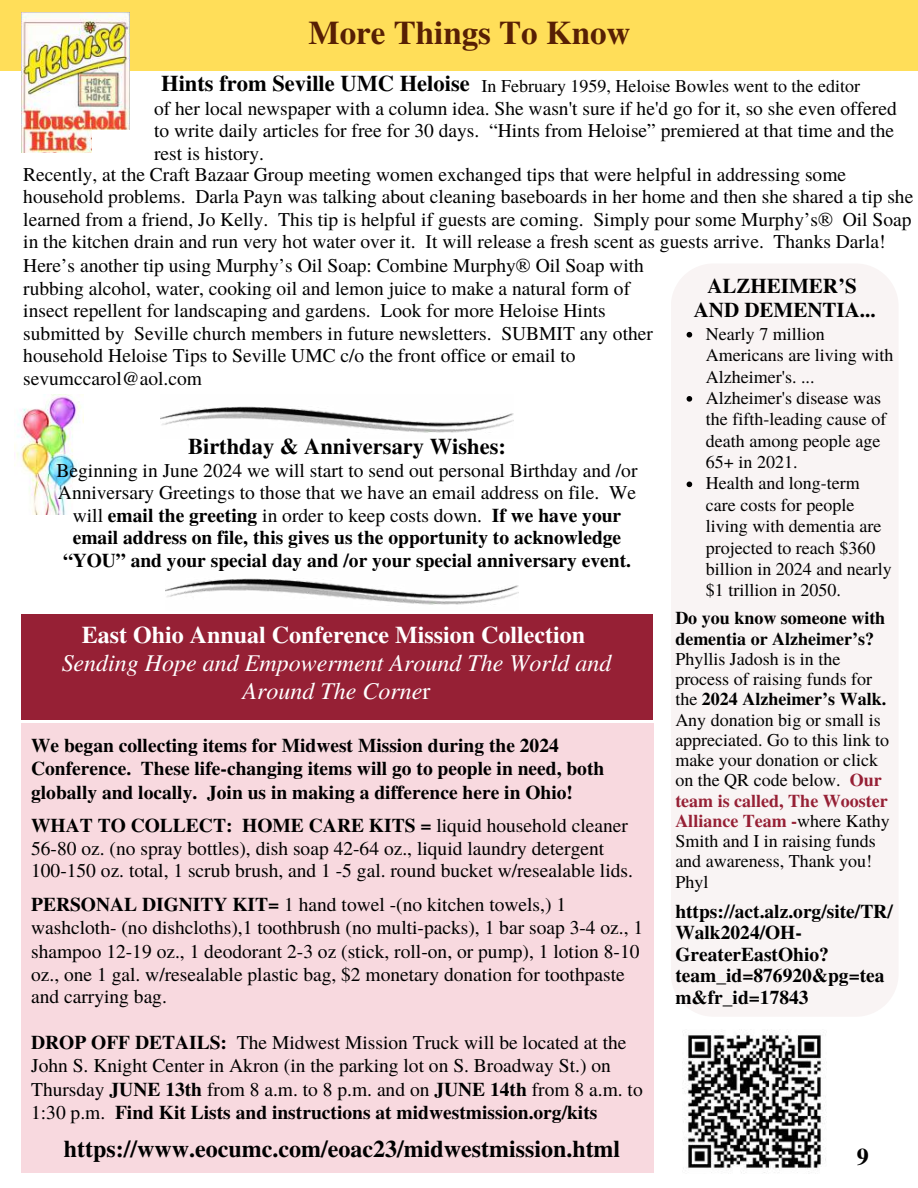
<style>
.page{position:relative;width:918px;height:1188px;background:#fff}
.page>*{position:absolute;margin:0;border:0;box-sizing:border-box;transform-origin:0 0}
.t1{font:700 33px "Te X Gyre Termes";color:#571f04}
.t2{font:italic 24px/28.2px "Te X Gyre Termes";color:#fff;text-align:center}
.t3{font:700 24px "Te X Gyre Termes";color:#000}
.t4{font:700 22.5px "Te X Gyre Termes";color:#000}
.t5{font:700 21px/24.8px "Te X Gyre Termes";color:#000;text-align:center}
.t6{font:19.5px/22.5px "Te X Gyre Termes";color:#000}
.t7{font:700 19.5px/21.3px "Te X Gyre Termes";color:#000}
.t8{font:18px/21.3px "Te X Gyre Termes";color:#000}
.t9{font:700 18px/20.2px "Te X Gyre Termes";color:#000}
.s1{font-weight:700}
.s2{font-weight:700;color:#962035}
.s3{font-weight:700;font-style:normal}
.s4{font-style:normal}
</style>
<div class="page">
<div style="left:0;top:0;width:918px;height:71px;background:#ffde59"></div>
<div style="left:21px;top:723px;width:632px;height:450px;background:#f8d9df"></div>
<img style="left:21px;top:13px;width:108px;height:139px">
<div style="left:92px;top:130px;width:53px;height:28px;background:#fff"></div>
<img style="left:160px;top:406px;width:353px;height:27px">
<img style="left:16px;top:394px;width:68px;height:121px">
<div style="left:21px;top:614px;width:632px;height:106px;background:#962035"></div>
<div style="left:671px;top:264px;width:227px;height:752px;background:#f9f4f4"></div>
<svg style="left:687px;top:332px;width:5px;height:6px"></svg>
<svg style="left:687px;top:396px;width:5px;height:6px"></svg>
<svg style="left:687px;top:482px;width:5px;height:5px"></svg>
<img style="left:682px;top:1030px;width:144px;height:143px">
<img style="left:166px;top:578px;width:353px;height:27px">
<h5 class="t1" style="left:309px;top:8px;width:323px">More Things To Know</h5>
<h6 class="t4" style="left:161px;top:66px;width:310px">Hints from Seville UMC Heloise</h6>
<p class="t8" style="left:482px;top:74px;width:380px">In February 1959, Heloise Bowles went to the editor</p>
<h6 class="t6" style="left:154px;top:96px;width:744px">of her local newspaper with a column idea. She wasn't sure if he'd go for it, so she even offered to write daily articles for free for 30 days. “Hints from Heloise” premiered at that time and the rest is history.</h6>
<h6 class="t6" style="left:23px;top:162px;width:892px">Recently, at the Craft Bazaar Group meeting women exchanged tips that were helpful in addressing some household problems. Darla Payn was talking about cleaning baseboards in her home and then she shared a tip she learned from a friend, Jo Kelly. This tip is helpful if guests are coming. Simply pour some Murphy’s® Oil Soap in the kitchen drain and run very hot water over it. It will release a fresh scent as guests arrive. Thanks Darla!</h6>
<p class="t6" style="left:23px;top:254px;width:631px">Here’s another tip using Murphy’s Oil Soap: Combine Murphy® Oil Soap with rubbing alcohol, water, cooking oil and lemon juice to make a natural form of insect repellent for landscaping and gardens. Look for more Heloise Hints submitted by Seville church members in future newsletters. SUBMIT any other household Heloise Tips to Seville UMC c/o the front office or email to sevumccarol@aol.com</p>
<p class="t5" style="left:694px;top:272px;width:183px">ALZHEIMER’S<br>AND DEMENTIA...</p>
<h6 class="t8" style="left:706px;top:322px;width:189px">Nearly 7 million<br>Americans are living with<br>Alzheimer's. ...</h6>
<h6 class="t8" style="left:706px;top:386px;width:182px">Alzheimer's disease was the fifth-leading cause of death among people age<br>65+ in 2021.</h6>
<h6 class="t8" style="left:706px;top:472px;width:187px">Health and long-term care costs for people living with dementia are projected to reach $360 billion in 2024 and nearly $1 trillion in 2050.</h6>
<h4 class="t9" style="left:675px;top:607px;width:212px">Do you know someone with dementia or Alzheimer’s?</h4>
<p class="t8" style="left:675px;top:647px;width:167px">Phyllis Jadosh is in the</p>
<p class="t8" style="left:675px;top:668px;width:216px;line-height:20.2px">process of raising funds for the <span class="s1">2024 Alzheimer’s Walk.<br></span>Any donation big or small is appreciated. Go to this link to make your donation or click on the QR code below. <span class="s2">Our team is called, The Wooster<br>Alliance Team -</span>where Kathy<br>Smith and I in raising funds and awareness, Thank you!<br>Phyl</p>
<p class="t7" style="left:675px;top:900px;width:219px">https://act.alz.org/site/TR/<br>Walk2024/OH-</p>
<p class="t7" style="left:675px;top:943px;width:211px">GreaterEastOhio? team_id=876920&amp;pg=tea m&amp;fr_id=17843</p>
<h2 class="t4" style="left:188px;top:429px;width:319px">Birthday &amp; Anniversary Wishes:</h2>
<h2 class="t6" style="left:57px;top:458px;width:582px;text-align:center">Beginning in June 2024 we will start to send out personal Birthday and /or Anniversary Greetings to those that we have an email address on file. We will <span class="s1">email the greeting</span> in order to keep costs down. <span class="s1">If we have your email address on file, this gives us the opportunity to acknowledge</span></h2>
<p class="t7" style="left:63px;top:549px;width:570px">“YOU” and your special day and /or your special anniversary event.</p>
<p class="t2" style="left:62px;top:619px;width:551px"><span class="s3">East Ohio Annual Conference Mission Collection<br></span>Sending Hope and Empowerment Around The World and<br>Around The Corne<span class="s4">r</span></p>
<h5 class="t7" style="left:31px;top:733px;width:575px;line-height:23.2px">We began collecting items for Midwest Mission during the 2024<br>Conference. These life-changing items will go to people in need, both globally and locally. Join us in making a difference here in Ohio!</h5>
<p class="t6" style="left:31px;top:814px;width:603px"><span class="s1">WHAT TO COLLECT: HOME CARE KITS =</span> liquid household cleaner<br>56-80 oz. (no spray bottles), dish soap 42-64 oz., liquid laundry detergent<br>100-150 oz. total, 1 scrub brush, and 1 -5 gal. round bucket w/resealable lids.</p>
<p class="t6" style="left:31px;top:892px;width:614px;line-height:23.1px"><span class="s1">PERSONAL DIGNITY KIT=</span> 1 hand towel -(no kitchen towels,) 1 washcloth- (no dishcloths),1 toothbrush (no multi-packs), 1 bar soap 3-4 oz., 1 shampoo 12-19 oz., 1 deodorant 2-3 oz (stick, roll-on, or pump), 1 lotion 8-10 oz., one 1 gal. w/resealable plastic bag, $2 monetary donation for toothpaste and carrying bag.</p>
<h6 class="t6" style="left:31px;top:1030px;width:613px;line-height:23.2px"><span class="s1">DROP OFF DETAILS:</span> The Midwest Mission Truck will be located at the John S. Knight Center in Akron (in the parking lot on S. Broadway St.) on Thursday <span class="s1">JUNE 13th</span> from 8 a.m. to 8 p.m. and on <span class="s1">JUNE 14th</span> from 8 a.m. to 1:30 p.m. <span class="s1">Find Kit Lists and instructions at midwestmission.org/kits</span></h6>
<p class="t3" style="left:64px;top:1130px;width:558px">https://www.eocumc.com/eoac23/midwestmission.html</p>
<h3 class="t3" style="left:857px;top:1138px;width:13px">9</h3>
</div>
